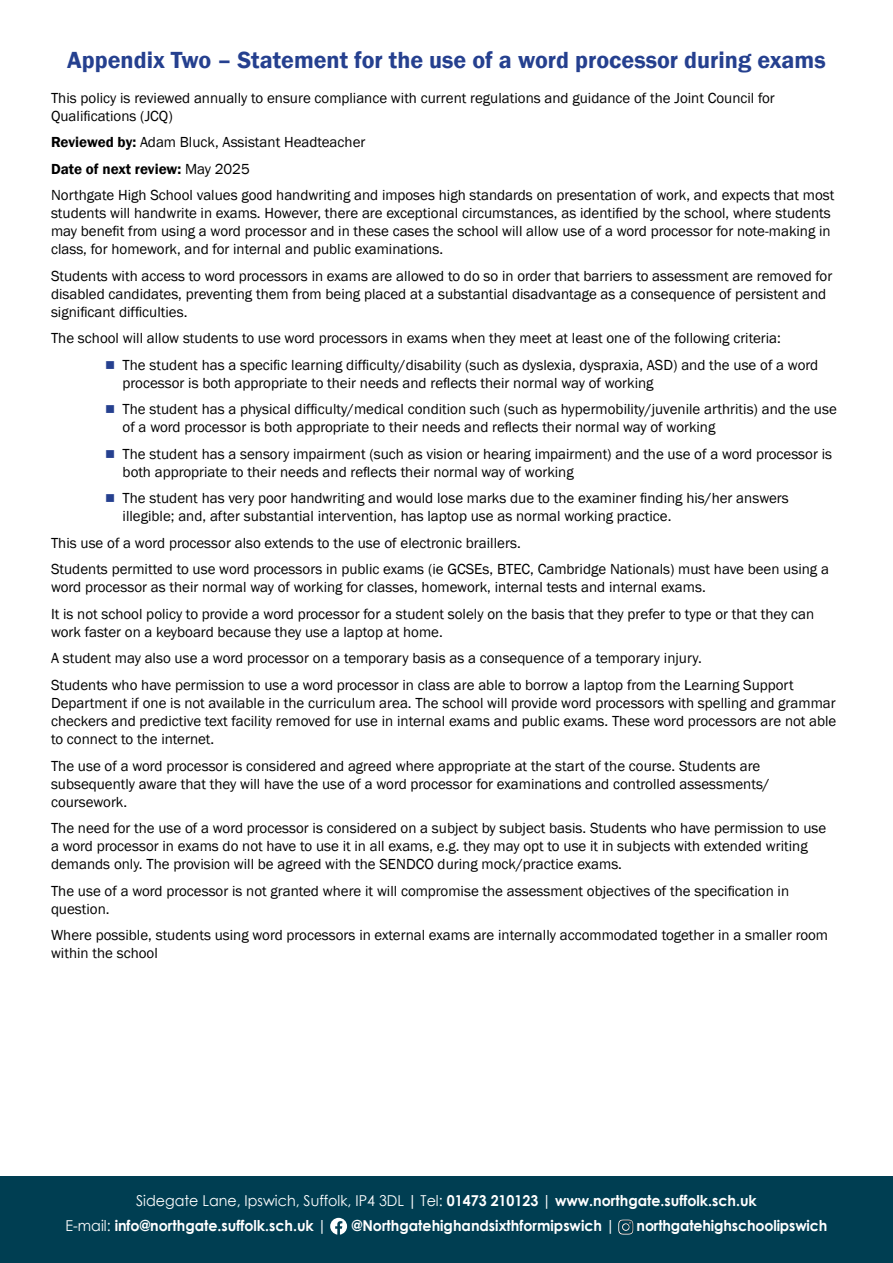
<style>
.page{position:relative;width:893px;height:1263px;background:#fff}
.page>*{position:absolute;margin:0;border:0;box-sizing:border-box;transform-origin:0 0}
.t1{font:600 24px "Franklin Gothic";color:#25408f}
.t2{font:15px/18px "Franklin Gothic";color:#000}
.t3{font:700 15px/25.2px "Century Gothic";color:#fff;scale:.95 1}
.s1{font-weight:600}
.s2{color:#25408f}
.s3{font-weight:400}
</style>
<div class="page">
<div style="left:0;top:1176px;width:893px;height:87px;background:#003e52"></div>
<svg style="left:330px;top:1218px;width:17px;height:16px"></svg>
<img style="left:618px;top:1219px;width:14px;height:16px">
<h1 class="t1" style="left:67px;top:45px;width:760px">Appendix Two – Statement for the use of a word processor during exams</h1>
<p class="t2" style="left:51px;top:89px;width:725px">This policy is reviewed annually to ensure compliance with current regulations and guidance of the Joint Council for<br>Qualifications (JCQ)</p>
<p class="t2" style="left:51px;top:129px;width:785px;line-height:26.5px"><span class="s1">Reviewed by:</span> Adam Bluck, Assistant Headteacher<br><span class="s1">Date of next review:</span> May 2025<br>Northgate High School values good handwriting and imposes high standards on presentation of work, and expects that most</p>
<p class="t2" style="left:51px;top:205px;width:781px;text-align:justify">students will handwrite in exams. However, there are exceptional circumstances, as identified by the school, where students may benefit from using a word processor and in these cases the school will allow use of a word processor for note-making in class, for homework, and for internal and public examinations.</p>
<p class="t2" style="left:51px;top:267px;width:783px">Students with access to word processors in exams are allowed to do so in order that barriers to assessment are removed for disabled candidates, preventing them from being placed at a substantial disadvantage as a consequence of persistent and significant difficulties.</p>
<p class="t2" style="left:51px;top:330px;width:731px">The school will allow students to use word processors in exams when they meet at least one of the following criteria:</p>
<p class="t2" style="left:123px;top:356px;width:697px;text-indent:-18px"><span class="s2">■</span> The student has a specific learning difficulty/disability (such as dyslexia, dyspraxia, ASD) and the use of a word processor is both appropriate to their needs and reflects their normal way of working</p>
<p class="t2" style="left:123px;top:401px;width:716px;text-indent:-18px"><span class="s2">■</span> The student has a physical difficulty/medical condition such (such as hypermobility/juvenile arthritis) and the use of a word processor is both appropriate to their needs and reflects their normal way of working</p>
<p class="t2" style="left:123px;top:445px;width:711px;text-indent:-18px"><span class="s2">■</span> The student has a sensory impairment (such as vision or hearing impairment) and the use of a word processor is both appropriate to their needs and reflects their normal way of working</p>
<p class="t2" style="left:123px;top:490px;width:668px;text-indent:-18px"><span class="s2">■</span> The student has very poor handwriting and would lose marks due to the examiner finding his/her answers illegible; and, after substantial intervention, has laptop use as normal working practice.</p>
<p class="t2" style="left:51px;top:530px;width:779px;line-height:26.5px">This use of a word processor also extends to the use of electronic braillers.<br>Students permitted to use word processors in public exams (ie GCSEs, BTEC, Cambridge Nationals) must have been using a</p>
<p class="t2" style="left:51px;top:574px;width:765px;line-height:26.5px">word processor as their normal way of working for classes, homework, internal tests and internal exams.<br>It is not school policy to provide a word processor for a student solely on the basis that they prefer to type or that they can</p>
<p class="t2" style="left:51px;top:619px;width:744px;line-height:26.5px">work faster on a keyboard because they use a laptop at home.<br>A student may also use a word processor on a temporary basis as a consequence of a temporary injury.<br>Students who have permission to use a word processor in class are able to borrow a laptop from the Learning Support</p>
<p class="t2" style="left:51px;top:694px;width:787px;text-align:justify">Department if one is not available in the curriculum area. The school will provide word processors with spelling and grammar checkers and predictive text facility removed for use in internal exams and public exams. These word processors are not able to connect to the internet.</p>
<p class="t2" style="left:51px;top:757px;width:720px">The use of a word processor is considered and agreed where appropriate at the start of the course. Students are subsequently aware that they will have the use of a word processor for examinations and controlled assessments/ coursework.</p>
<p class="t2" style="left:51px;top:819px;width:777px">The need for the use of a word processor is considered on a subject by subject basis. Students who have permission to use a word processor in exams do not have to use it in all exams, e.g. they may opt to use it in subjects with extended writing demands only. The provision will be agreed with the SENDCO during mock/practice exams.</p>
<p class="t2" style="left:51px;top:882px;width:740px">The use of a word processor is not granted where it will compromise the assessment objectives of the specification in question.</p>
<p class="t2" style="left:51px;top:926px;width:779px">Where possible, students using word processors in external exams are internally accommodated together in a smaller room within the school</p>
<p class="t3" style="left:66px;top:1188px;width:729px;text-indent:71px"><span class="s3">Sidegate Lane, Ipswich, Suffolk, IP4 3DL</span> | <span class="s3">Tel:</span> 01473 210123 | www.northgate.suffolk.sch.uk<br><span class="s3">E-mail:</span> info@northgate.suffolk.sch.uk |</p>
<p class="t3" style="left:352px;top:1213px;width:278px">@Northgatehighandsixthformipswich |</p>
<p class="t3" style="left:637px;top:1213px;width:202px">northgatehighschoolipswich</p>
</div>
